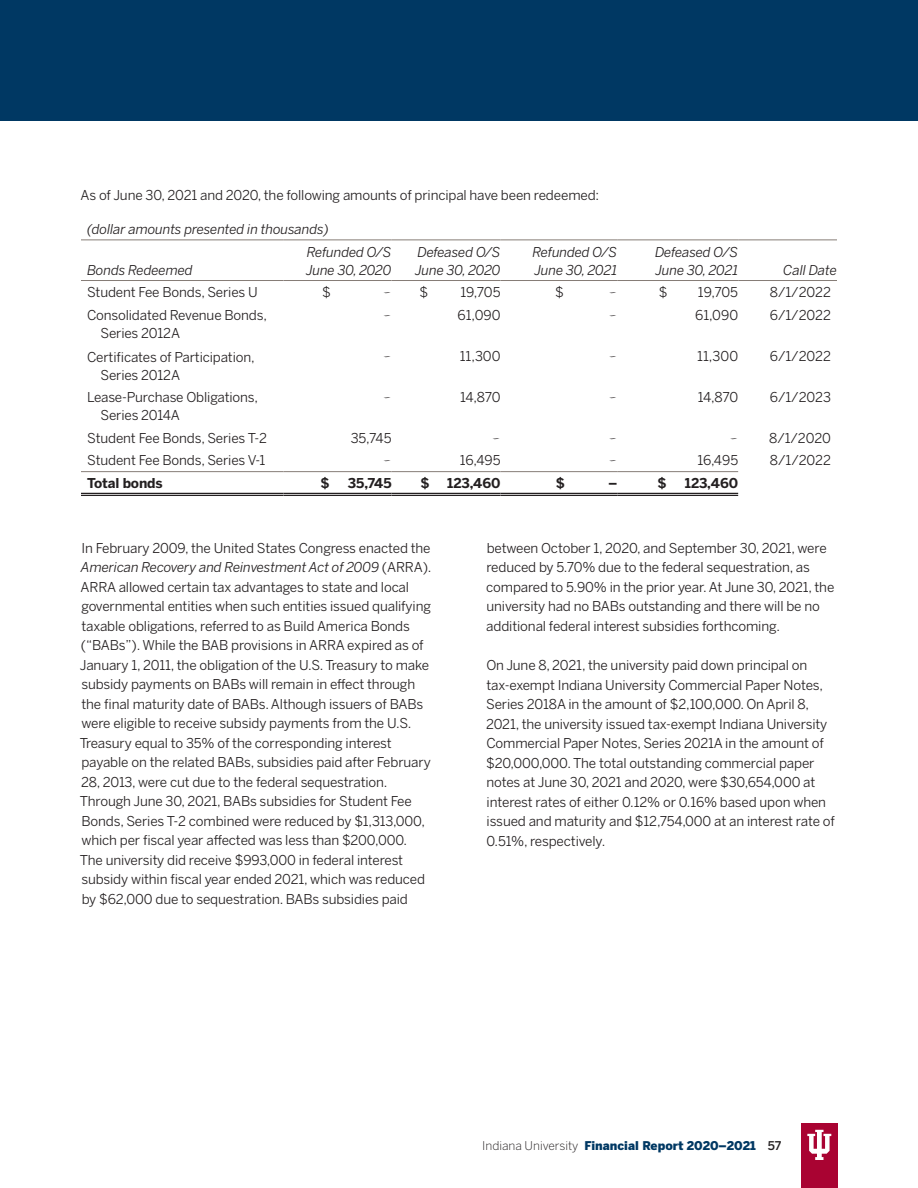
<style>
.page{position:relative;width:918px;height:1188px;background:#fff}
.page>*{position:absolute;margin:0;border:0;box-sizing:border-box;transform-origin:0 0}
.t1{font:13.5px/19.5px "Benton Sans";letter-spacing:-.01em;color:#231f20}
.t2{font:italic 13.5px "Benton Sans";letter-spacing:-.01em;color:#231f20}
.t3{font:700 13.5px "Benton Sans";color:#231f20}
.t4{font:900 12px "Benton Sans";color:#003863}
.s1{font-weight:700}
.s2{font-style:normal}
.s3{font-weight:300;color:#231f20}
.s4{font-weight:500;color:#231f20}
</style>
<div class="page">
<div style="left:0;top:0;width:918px;height:122px;background:#003863"></div>
<div style="left:801px;top:1124px;width:37px;height:64px;background:#a90332"></div>
<svg style="left:807px;top:1130px;width:24px;height:30px"></svg>
<hr style="left:81px;top:240px;width:203px;height:1px;background:#867d77">
<hr style="left:284px;top:240px;width:108px;height:1px;background:#867d77">
<hr style="left:392px;top:240px;width:109px;height:1px;background:#867d77">
<hr style="left:501px;top:240px;width:116px;height:1px;background:#867d77">
<hr style="left:617px;top:240px;width:121px;height:1px;background:#867d77">
<hr style="left:738px;top:240px;width:99px;height:1px;background:#867d77">
<hr style="left:81px;top:493px;width:203px;height:1px;background:#231f20">
<hr style="left:81px;top:495px;width:203px;height:1px;background:#231f20">
<hr style="left:284px;top:495px;width:108px;height:1px;background:#231f20">
<hr style="left:392px;top:495px;width:109px;height:1px;background:#231f20">
<hr style="left:501px;top:495px;width:116px;height:1px;background:#231f20">
<hr style="left:617px;top:495px;width:121px;height:1px;background:#231f20">
<hr style="left:81px;top:280px;width:203px;height:1px;background:#867d77">
<hr style="left:81px;top:471px;width:203px;height:1px;background:#867d77">
<hr style="left:284px;top:493px;width:108px;height:1px;background:#231f20">
<hr style="left:392px;top:493px;width:109px;height:1px;background:#231f20">
<hr style="left:501px;top:493px;width:116px;height:1px;background:#231f20">
<hr style="left:617px;top:493px;width:121px;height:1px;background:#231f20">
<hr style="left:284px;top:280px;width:108px;height:1px;background:#867d77">
<hr style="left:392px;top:280px;width:109px;height:1px;background:#867d77">
<hr style="left:501px;top:280px;width:116px;height:1px;background:#867d77">
<hr style="left:617px;top:280px;width:121px;height:1px;background:#867d77">
<hr style="left:738px;top:280px;width:99px;height:1px;background:#867d77">
<hr style="left:284px;top:471px;width:108px;height:1px;background:#867d77">
<hr style="left:392px;top:471px;width:109px;height:1px;background:#867d77">
<hr style="left:501px;top:471px;width:116px;height:1px;background:#867d77">
<hr style="left:617px;top:471px;width:121px;height:1px;background:#867d77">
<p class="t1" style="left:81px;top:185px;width:520px">As of June 30, 2021 and 2020, the following amounts of principal have been redeemed:</p>
<p class="t2" style="left:87px;top:221px;width:243px">(dollar amounts presented in thousands)</p>
<p class="t2" style="left:307px;top:244px;width:86px">Refunded O/S</p>
<p class="t2" style="left:418px;top:244px;width:85px">Defeased O/S</p>
<p class="t2" style="left:532px;top:244px;width:86px">Refunded O/S</p>
<p class="t2" style="left:655px;top:244px;width:85px">Defeased O/S</p>
<p class="t2" style="left:87px;top:262px;width:107px">Bonds Redeemed</p>
<p class="t2" style="left:306px;top:262px;width:87px">June 30, 2020</p>
<p class="t2" style="left:415px;top:262px;width:87px">June 30, 2020</p>
<p class="t2" style="left:534px;top:262px;width:84px">June 30, 2021</p>
<p class="t2" style="left:655px;top:262px;width:84px">June 30, 2021</p>
<p class="t2" style="left:783px;top:262px;width:55px">Call Date</p>
<p class="t1" style="left:87px;top:283px;width:172px">Student Fee Bonds, Series U</p>
<p class="t1" style="left:322px;top:283px;width:10px">$</p>
<p class="t1" style="left:383px;top:283px;width:10px">‒</p>
<p class="t1" style="left:419px;top:283px;width:10px">$</p>
<p class="t1" style="left:460px;top:283px;width:42px">19,705</p>
<p class="t1" style="left:555px;top:283px;width:10px">$</p>
<p class="t1" style="left:608px;top:283px;width:10px">‒</p>
<p class="t1" style="left:659px;top:283px;width:10px">$</p>
<p class="t1" style="left:698px;top:283px;width:42px">19,705</p>
<p class="t1" style="left:770px;top:283px;width:63px">8/1/2022</p>
<p class="t1" style="left:87px;top:305px;width:181px">Consolidated Revenue Bonds,</p>
<p class="t1" style="left:383px;top:305px;width:10px">‒</p>
<p class="t1" style="left:458px;top:305px;width:45px">61,090</p>
<p class="t1" style="left:608px;top:305px;width:10px">‒</p>
<p class="t1" style="left:695px;top:305px;width:45px">61,090</p>
<p class="t1" style="left:770px;top:305px;width:63px">6/1/2022</p>
<p class="t1" style="left:101px;top:323px;width:81px">Series 2012A</p>
<p class="t1" style="left:87px;top:347px;width:169px">Certificates of Participation,</p>
<p class="t1" style="left:383px;top:346px;width:10px">‒</p>
<p class="t1" style="left:460px;top:346px;width:42px">11,300</p>
<p class="t1" style="left:608px;top:346px;width:10px">‒</p>
<p class="t1" style="left:697px;top:346px;width:42px">11,300</p>
<p class="t1" style="left:770px;top:346px;width:63px">6/1/2022</p>
<p class="t1" style="left:101px;top:365px;width:81px">Series 2012A</p>
<p class="t1" style="left:87px;top:388px;width:173px">Lease-Purchase Obligations,</p>
<p class="t1" style="left:383px;top:388px;width:10px">‒</p>
<p class="t1" style="left:460px;top:388px;width:42px">14,870</p>
<p class="t1" style="left:608px;top:388px;width:10px">‒</p>
<p class="t1" style="left:698px;top:388px;width:42px">14,870</p>
<p class="t1" style="left:770px;top:388px;width:63px">6/1/2023</p>
<p class="t1" style="left:101px;top:406px;width:81px">Series 2014A</p>
<p class="t1" style="left:87px;top:428px;width:182px">Student Fee Bonds, Series T-2</p>
<p class="t1" style="left:351px;top:428px;width:42px">35,745</p>
<p class="t1" style="left:492px;top:428px;width:10px">‒</p>
<p class="t1" style="left:609px;top:428px;width:10px">‒</p>
<p class="t1" style="left:729px;top:428px;width:10px">‒</p>
<p class="t1" style="left:769px;top:428px;width:63px">8/1/2020</p>
<p class="t1" style="left:87px;top:449px;width:180px;line-height:22.8px">Student Fee Bonds, Series V-1<br><span class="s1">Total bonds</span></p>
<p class="t1" style="left:383px;top:451px;width:10px">‒</p>
<p class="t1" style="left:460px;top:451px;width:42px">16,495</p>
<p class="t1" style="left:609px;top:451px;width:10px">‒</p>
<p class="t1" style="left:698px;top:451px;width:42px">16,495</p>
<p class="t1" style="left:770px;top:451px;width:63px">8/1/2022</p>
<p class="t3" style="left:321px;top:475px;width:11px">$</p>
<p class="t3" style="left:348px;top:475px;width:45px">35,745</p>
<p class="t3" style="left:420px;top:475px;width:11px">$</p>
<p class="t3" style="left:447px;top:475px;width:55px">123,460</p>
<p class="t3" style="left:556px;top:475px;width:11px">$</p>
<p class="t3" style="left:609px;top:475px;width:10px">‒</p>
<p class="t3" style="left:657px;top:475px;width:11px">$</p>
<p class="t3" style="left:685px;top:475px;width:55px">123,460</p>
<p class="t1" style="left:81px;top:538px;width:351px">In February 2009, the United States Congress enacted the</p>
<p class="t1" style="left:487px;top:538px;width:342px">between October 1, 2020, and September 30, 2021, were</p>
<p class="t2" style="left:81px;top:559px;width:352px">American Recovery and Reinvestment Act of 2009 <span class="s2">(ARRA) .</span></p>
<p class="t1" style="left:487px;top:558px;width:325px">reduced by 5 .70% due to the federal sequestration, as</p>
<p class="t1" style="left:81px;top:577px;width:330px">ARRA allowed certain tax advantages to state and local</p>
<p class="t1" style="left:486px;top:577px;width:350px">compared to 5 .90% in the prior year . At June 30, 2021, the</p>
<p class="t1" style="left:81px;top:597px;width:351px">governmental entities when such entities issued qualifying</p>
<p class="t1" style="left:487px;top:597px;width:335px">university had no BABs outstanding and there will be no</p>
<p class="t1" style="left:81px;top:616px;width:330px">taxable obligations, referred to as Build America Bonds</p>
<p class="t1" style="left:486px;top:616px;width:295px">additional federal interest subsidies forthcoming .</p>
<p class="t1" style="left:80px;top:636px;width:351px">(“BABs”) . While the BAB provisions in ARRA expired as of<br>January 1, 2011, the obligation of the U .S . Treasury to make</p>
<p class="t1" style="left:486px;top:656px;width:323px">On June 8, 2021, the university paid down principal on</p>
<p class="t1" style="left:81px;top:675px;width:335px">subsidy payments on BABs will remain in effect through</p>
<p class="t1" style="left:486px;top:675px;width:338px">tax-exempt Indiana University Commercial Paper Notes,</p>
<p class="t1" style="left:81px;top:694px;width:343px">the final maturity date of BABs . Although issuers of BABs</p>
<p class="t1" style="left:486px;top:695px;width:324px">Series 2018A in the amount of $2,100,000 . On April 8,</p>
<p class="t1" style="left:81px;top:714px;width:332px">were eligible to receive subsidy payments from the U .S .</p>
<p class="t1" style="left:486px;top:714px;width:343px">2021, the university issued tax-exempt Indiana University</p>
<p class="t1" style="left:80px;top:733px;width:314px">Treasury equal to 35% of the corresponding interest</p>
<p class="t1" style="left:486px;top:734px;width:339px">Commercial Paper Notes, Series 2021A in the amount of</p>
<p class="t1" style="left:82px;top:753px;width:351px">payable on the related BABs, subsidies paid after February</p>
<p class="t1" style="left:486px;top:753px;width:330px">$20,000,000 . The total outstanding commercial paper</p>
<p class="t1" style="left:81px;top:772px;width:308px">28, 2013, were cut due to the federal sequestration .</p>
<p class="t1" style="left:487px;top:773px;width:330px">notes at June 30, 2021 and 2020, were $30,654,000 at</p>
<p class="t1" style="left:80px;top:792px;width:334px">Through June 30, 2021, BABs subsidies for Student Fee</p>
<p class="t1" style="left:487px;top:792px;width:341px">interest rates of either 0 .12% or 0 .16% based upon when</p>
<p class="t1" style="left:82px;top:811px;width:345px">Bonds, Series T-2 combined were reduced by $1,313,000,</p>
<p class="t1" style="left:487px;top:812px;width:350px">issued and maturity and $12,754,000 at an interest rate of</p>
<p class="t1" style="left:81px;top:831px;width:327px">which per fiscal year affected was less than $200,000 .</p>
<p class="t1" style="left:486px;top:831px;width:121px">0 .51%, respectively .</p>
<p class="t1" style="left:80px;top:850px;width:347px">The university did receive $993,000 in federal interest subsidy within fiscal year ended 2021, which was reduced by $62,000 due to sequestration . BABs subsidies paid</p>
<p class="t4" style="left:482px;top:1138px;width:301px"><span class="s3">Indiana University</span> Financial Report 2020–2021 <span class="s4">57</span></p>
</div>
